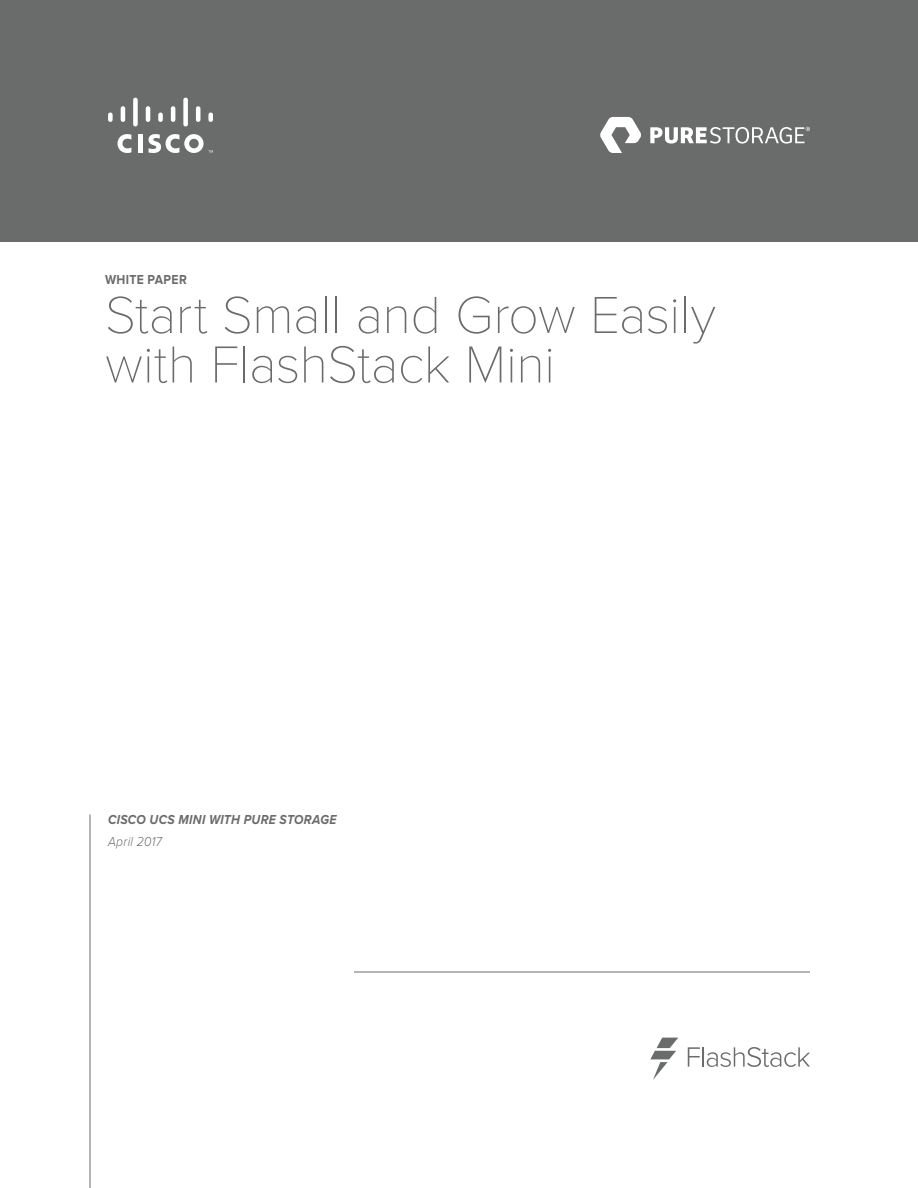
<style>
.page{position:relative;width:918px;height:1188px;background:#fff}
.page>*{position:absolute;margin:0;border:0;box-sizing:border-box;transform-origin:0 0}
.t1{font:100 54px/49.5px "Proxima Nova T";letter-spacing:-.01em;color:#6a6c6c}
.t2{font:italic 700 13.5px "Proxima Nova";letter-spacing:.025em;color:#6a6c6c;scale:.9 1}
.t3{font:700 13.5px "Proxima Nova";letter-spacing:.03em;color:#6a6c6c;scale:.9 1}
.t4{font:italic 300 13.5px "Proxima Nova";letter-spacing:.025em;color:#6a6c6c;scale:.9 1}
</style>
<div class="page">
<div style="left:0;top:0;width:918px;height:242px;background:#6a6c6c"></div>
<svg style="left:600px;top:117px;width:41px;height:36px"></svg>
<svg style="left:650px;top:127px;width:160px;height:17px"></svg>
<svg style="left:117px;top:134px;width:14px;height:19px"></svg>
<hr style="left:138px;top:134px;width:4px;height:19px;background:#fff">
<svg style="left:108px;top:113px;width:5px;height:9px"></svg>
<svg style="left:121px;top:106px;width:4px;height:16px"></svg>
<svg style="left:133px;top:98px;width:5px;height:28px"></svg>
<svg style="left:146px;top:106px;width:4px;height:16px"></svg>
<svg style="left:158px;top:113px;width:5px;height:9px"></svg>
<svg style="left:171px;top:106px;width:4px;height:16px"></svg>
<svg style="left:183px;top:98px;width:5px;height:28px"></svg>
<svg style="left:196px;top:106px;width:4px;height:16px"></svg>
<svg style="left:208px;top:113px;width:5px;height:9px"></svg>
<svg style="left:148px;top:134px;width:65px;height:19px"></svg>
<svg style="left:688px;top:1047px;width:12px;height:20px"></svg>
<hr style="left:702px;top:1047px;width:2px;height:20px;background:#6a6c6c">
<svg style="left:707px;top:1047px;width:103px;height:20px"></svg>
<svg style="left:650px;top:1038px;width:28px;height:42px"></svg>
<hr style="left:354px;top:972px;width:456px;height:1px;background:#6a6c6c">
<hr style="left:90px;top:814px;width:1px;height:374px;background:#6a6c6c">
<p class="t3" style="left:105px;top:273px;width:93px">WHITE PAPER</p>
<p class="t1" style="left:105px;top:287px;width:612px">Start Small and Grow Easily with FlashStack Mini</p>
<p class="t2" style="left:108px;top:809px;width:256px">CISCO UCS MINI WITH PURE STORAGE</p>
<p class="t4" style="left:108px;top:835px;width:61px">April 2017</p>
</div>
